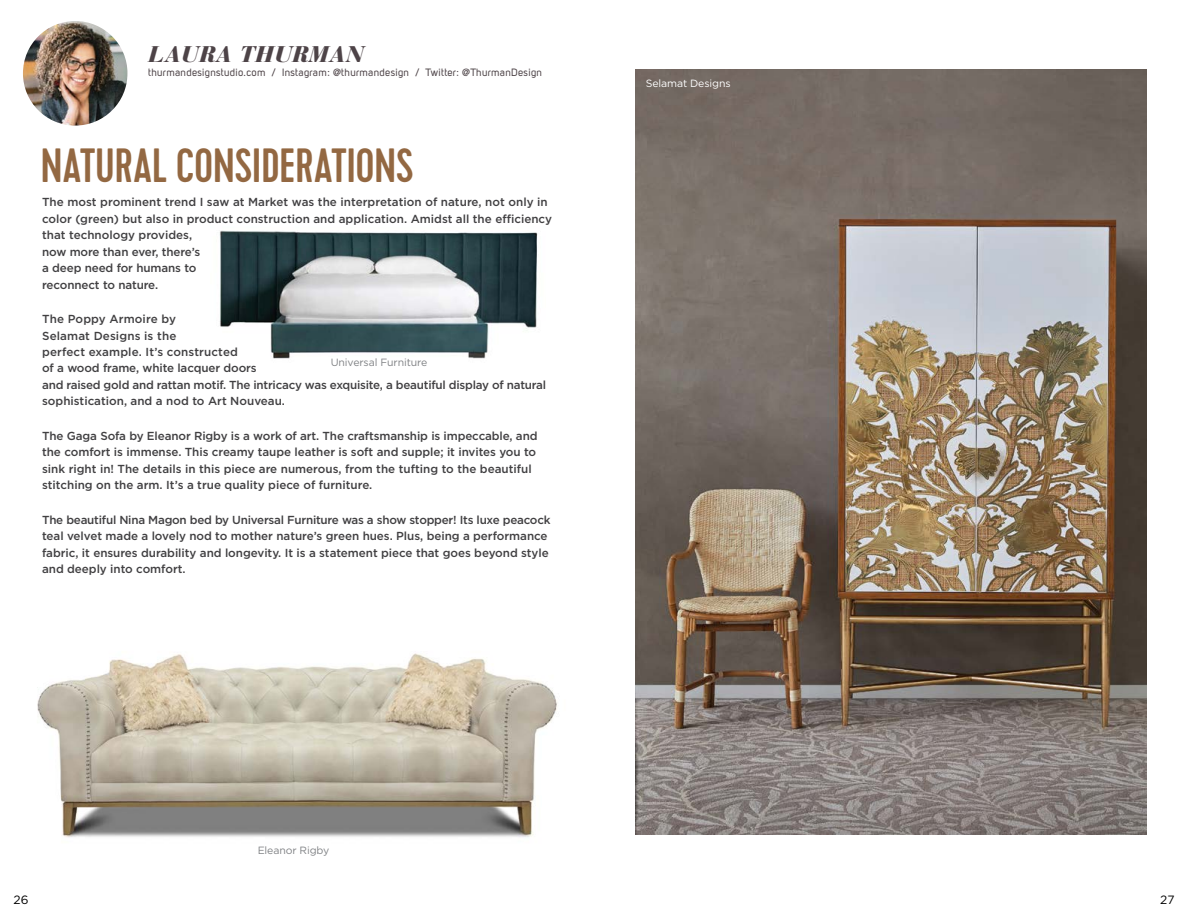
<style>
.page{position:relative;width:1188px;height:918px;background:#fff}
.page>*{position:absolute;margin:0;border:0;box-sizing:border-box;transform-origin:0 0}
.t1{font:500 48px "Cervo";letter-spacing:-.01em;color:#936842}
.t2{font:italic 900 22.5px "Bauer Bodoni";letter-spacing:.02em;color:#4d4347}
.t3{font:12px "Gotham";color:#000}
.t4{font:500 11.7px/16.5px "Gotham";letter-spacing:-.005em;color:#414042}
.t5{font:10.5px "Uni Sans Regular";letter-spacing:.025em;color:#4d4347}
.t6{font:10.5px "Gotham";letter-spacing:-.01em;color:#808285}
.t7{font:10.5px "Gotham";letter-spacing:-.01em;color:#fff}
</style>
<div class="page">
<img style="left:219px;top:230px;width:319px;height:129px">
<img style="left:23px;top:21px;width:104px;height:105px;border-radius:52px">
<img style="left:636px;top:69px;width:510px;height:765px">
<img style="left:37px;top:653px;width:520px;height:185px">
<h2 class="t2" style="left:148px;top:41px;width:217px">LAURA THURMAN</h2>
<p class="t5" style="left:148px;top:66px;width:396px">thurmandesignstudio.com / Instagram: @thurmandesign / Twitter: @ThurmanDesign</p>
<h1 class="t1" style="left:40px;top:137px;width:375px">NATURAL CONSIDERATIONS</h1>
<p class="t4" style="left:42px;top:193px;width:512px">The most prominent trend I saw at Market was the interpretation of nature, not only in color (green) but also in product construction and application. Amidst all the efficiency that technology provides,<br>now more than ever, there’s<br>a deep need for humans to<br>reconnect to nature.</p>
<p class="t4" style="left:42px;top:310px;width:505px">The Poppy Armoire by<br>Selamat Designs is the<br>perfect example. It’s constructed<br>of a wood frame, white lacquer doors<br>and raised gold and rattan motif. The intricacy was exquisite, a beautiful display of natural sophistication, and a nod to Art Nouveau.</p>
<p class="t4" style="left:42px;top:427px;width:497px">The Gaga Sofa by Eleanor Rigby is a work of art. The craftsmanship is impeccable, and the comfort is immense. This creamy taupe leather is soft and supple; it invites you to sink right in! The details in this piece are numerous, from the tufting to the beautiful stitching on the arm. It’s a true quality piece of furniture.</p>
<p class="t4" style="left:42px;top:511px;width:510px">The beautiful Nina Magon bed by Universal Furniture was a show stopper! Its luxe peacock teal velvet made a lovely nod to mother nature’s green hues. Plus, being a performance fabric, it ensures durability and longevity. It is a statement piece that goes beyond style and deeply into comfort.</p>
<p class="t6" style="left:331px;top:357px;width:98px">Universal Furniture</p>
<p class="t7" style="left:646px;top:78px;width:86px">Selamat Designs</p>
<p class="t6" style="left:258px;top:844px;width:73px">Eleanor Rigby</p>
<p class="t3" style="left:13px;top:894px;width:16px">26</p>
<p class="t3" style="left:1160px;top:894px;width:16px">27</p>
</div>
